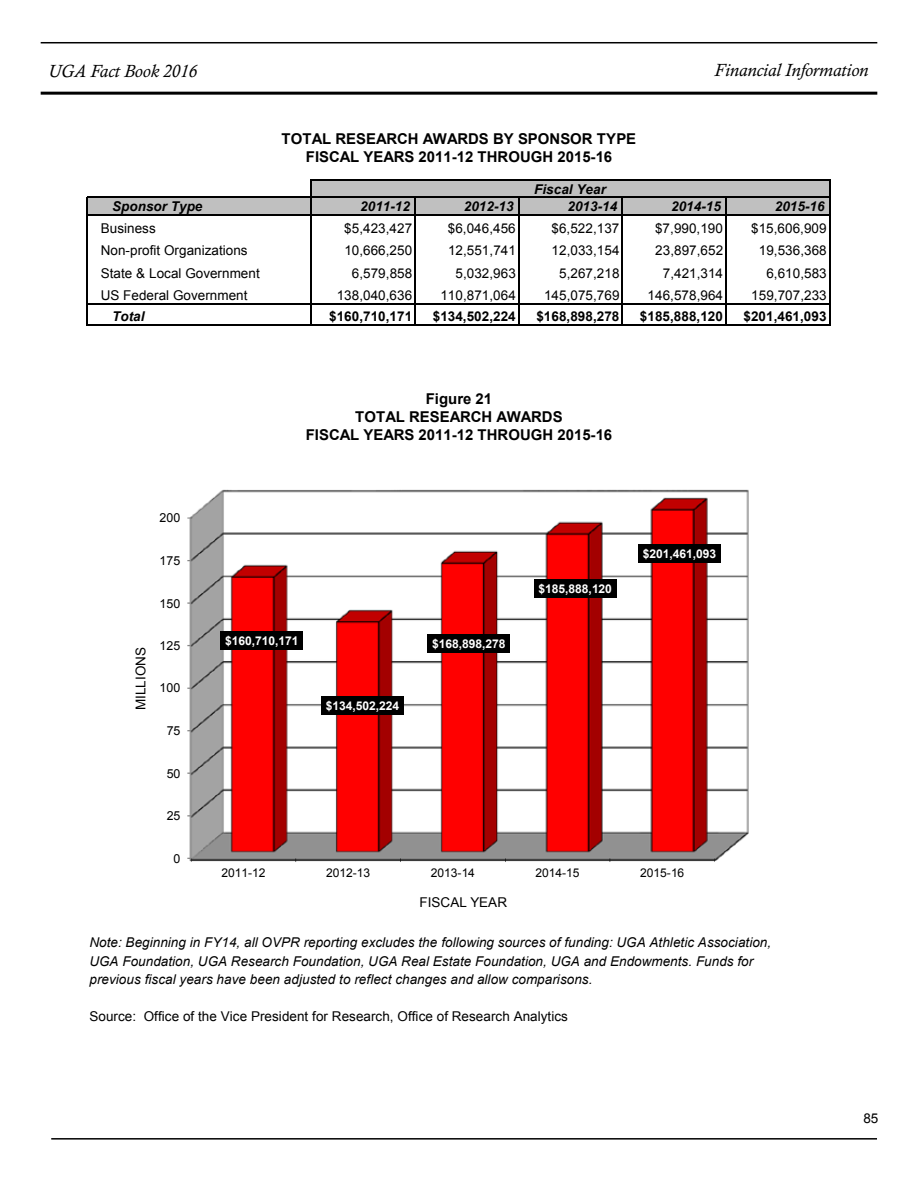
<style>
.page{position:relative;width:918px;height:1188px;background:#fff}
.page>*{position:absolute;margin:0;border:0;box-sizing:border-box;transform-origin:0 0}
.t1{font:18px "Calisto MT Italic";color:#000}
.t2{font:700 15px/18.1px "Arial";color:#000;text-align:center}
.t3{font:13.5px "Arial";letter-spacing:.005em;color:#000}
.t4{font:italic 13.5px "Arial";letter-spacing:.005em;color:#000}
.t5{font:italic 700 13.5px "Arial";letter-spacing:.005em;color:#000}
.t6{font:700 13.5px "Arial";letter-spacing:.005em;color:#000}
.t7{font:12.45px "Arial";letter-spacing:-.005em;color:#000}
.t8{font:700 12px "Arial";letter-spacing:-.005em;color:#fff}
.t9{font:12px "Arial";letter-spacing:-.005em;color:#000}
</style>
<div class="page">
<hr style="left:41px;top:42px;width:836px;height:1px;background:#000">
<hr style="left:41px;top:92px;width:836px;height:3px;background:#000">
<hr style="left:51px;top:1138px;width:826px;height:2px;background:#000">
<div style="left:311px;top:180px;width:519px;height:18px;background:#c0c0c0"></div>
<div style="left:87px;top:197px;width:743px;height:18px;background:#c0c0c0"></div>
<hr style="left:311px;top:179px;width:1px;height:146px;background:#000">
<hr style="left:829px;top:181px;width:2px;height:144px;background:#000">
<hr style="left:86px;top:197px;width:1px;height:128px;background:#000">
<hr style="left:414px;top:198px;width:2px;height:127px;background:#000">
<hr style="left:518px;top:198px;width:1px;height:127px;background:#000">
<hr style="left:622px;top:198px;width:1px;height:127px;background:#000">
<hr style="left:725px;top:198px;width:2px;height:127px;background:#000">
<hr style="left:312px;top:179px;width:519px;height:2px;background:#000">
<hr style="left:87px;top:197px;width:744px;height:1px;background:#000">
<hr style="left:87px;top:214px;width:744px;height:2px;background:#000">
<hr style="left:87px;top:303px;width:744px;height:1px;background:#000">
<hr style="left:87px;top:324px;width:744px;height:1px;background:#000">
<img style="left:188px;top:489px;width:561px;height:372px">
<svg style="left:187px;top:858px;width:5px;height:4px"></svg>
<div style="left:221px;top:632px;width:82px;height:18px;background:#000"></div>
<div style="left:321px;top:696px;width:83px;height:19px;background:#000"></div>
<div style="left:428px;top:634px;width:82px;height:19px;background:#000"></div>
<div style="left:534px;top:580px;width:82px;height:18px;background:#000"></div>
<div style="left:638px;top:544px;width:83px;height:19px;background:#000"></div>
<h1 class="t1" style="left:48px;top:61px;width:150px">UGA Fact Book 2016</h1>
<h1 class="t1" style="left:715px;top:59px;width:155px">Financial Information</h1>
<p class="t2" style="left:282px;top:130px;width:356px;line-height:17.7px">TOTAL RESEARCH AWARDS BY SPONSOR TYPE<br>FISCAL YEARS 2011-12 THROUGH 2015-16</p>
<p class="t5" style="left:534px;top:180px;width:73px">Fiscal Year</p>
<p class="t5" style="left:112px;top:198px;width:92px">Sponsor Type</p>
<p class="t5" style="left:360px;top:198px;width:51px">2011-12</p>
<p class="t5" style="left:464px;top:198px;width:51px">2012-13</p>
<p class="t5" style="left:568px;top:198px;width:51px">2013-14</p>
<p class="t5" style="left:671px;top:198px;width:51px">2014-15</p>
<p class="t5" style="left:775px;top:198px;width:51px">2015-16</p>
<p class="t3" style="left:101px;top:220px;width:57px">Business</p>
<p class="t3" style="left:344px;top:220px;width:69px">$5,423,427</p>
<p class="t3" style="left:448px;top:220px;width:69px">$6,046,456</p>
<p class="t3" style="left:551px;top:220px;width:69px">$6,522,137</p>
<p class="t3" style="left:655px;top:220px;width:69px">$7,990,190</p>
<p class="t3" style="left:751px;top:220px;width:77px">$15,606,909</p>
<p class="t3" style="left:101px;top:242px;width:148px">Non-profit Organizations</p>
<p class="t3" style="left:344px;top:242px;width:69px">10,666,250</p>
<p class="t3" style="left:448px;top:242px;width:69px">12,551,741</p>
<p class="t3" style="left:552px;top:242px;width:69px">12,033,154</p>
<p class="t3" style="left:655px;top:242px;width:69px">23,897,652</p>
<p class="t3" style="left:759px;top:242px;width:69px">19,536,368</p>
<p class="t3" style="left:101px;top:264px;width:161px">State &amp; Local Government</p>
<p class="t3" style="left:352px;top:264px;width:62px">6,579,858</p>
<p class="t3" style="left:456px;top:264px;width:62px">5,032,963</p>
<p class="t3" style="left:559px;top:264px;width:62px">5,267,218</p>
<p class="t3" style="left:663px;top:264px;width:62px">7,421,314</p>
<p class="t3" style="left:766px;top:264px;width:62px">6,610,583</p>
<p class="t3" style="left:101px;top:286px;width:148px">US Federal Government</p>
<p class="t3" style="left:337px;top:286px;width:77px">138,040,636</p>
<p class="t3" style="left:440px;top:286px;width:77px">110,871,064</p>
<p class="t3" style="left:544px;top:286px;width:77px">145,075,769</p>
<p class="t3" style="left:648px;top:286px;width:77px">146,578,964</p>
<p class="t3" style="left:751px;top:286px;width:77px">159,707,233</p>
<p class="t5" style="left:112px;top:307px;width:34px">Total</p>
<p class="t6" style="left:329px;top:307px;width:84px">$160,710,171</p>
<p class="t6" style="left:433px;top:307px;width:85px">$134,502,224</p>
<p class="t6" style="left:536px;top:307px;width:85px">$168,898,278</p>
<p class="t6" style="left:640px;top:307px;width:84px">$185,888,120</p>
<p class="t6" style="left:744px;top:307px;width:84px">$201,461,093</p>
<p class="t3" style="left:132px;top:710px;width:64px;rotate:-90deg">MILLIONS</p>
<p class="t7" style="left:160px;top:510px;width:22px">200</p>
<p class="t7" style="left:160px;top:552px;width:22px">175</p>
<p class="t7" style="left:160px;top:595px;width:22px">150</p>
<p class="t7" style="left:160px;top:637px;width:22px">125</p>
<p class="t7" style="left:160px;top:680px;width:22px">100</p>
<p class="t7" style="left:167px;top:723px;width:15px">75</p>
<p class="t7" style="left:167px;top:765px;width:15px">50</p>
<p class="t7" style="left:167px;top:808px;width:15px">25</p>
<p class="t7" style="left:174px;top:850px;width:8px">0</p>
<p class="t2" style="left:306px;top:390px;width:308px">Figure 21<br>TOTAL RESEARCH AWARDS<br>FISCAL YEARS 2011-12 THROUGH 2015-16</p>
<p class="t8" style="left:225px;top:633px;width:75px">$160,710,171</p>
<p class="t8" style="left:326px;top:698px;width:75px">$134,502,224</p>
<p class="t8" style="left:432px;top:636px;width:75px">$168,898,278</p>
<p class="t8" style="left:539px;top:581px;width:75px">$185,888,120</p>
<p class="t8" style="left:643px;top:546px;width:75px">$201,461,093</p>
<p class="t9" style="left:221px;top:865px;width:46px">2011-12</p>
<p class="t9" style="left:326px;top:865px;width:46px">2012-13</p>
<p class="t9" style="left:431px;top:865px;width:46px">2013-14</p>
<p class="t9" style="left:535px;top:865px;width:46px">2014-15</p>
<p class="t9" style="left:640px;top:865px;width:46px">2015-16</p>
<p class="t3" style="left:420px;top:894px;width:89px">FISCAL YEAR</p>
<p class="t4" style="left:89px;top:934px;width:683px">Note: Beginning in FY14, all OVPR reporting excludes the following sources of funding: UGA Athletic Association,</p>
<p class="t4" style="left:89px;top:971px;width:505px">previous fiscal years have been adjusted to reflect changes and allow comparisons.</p>
<p class="t4" style="left:89px;top:952px;width:665px">UGA Foundation, UGA Research Foundation, UGA Real Estate Foundation, UGA and Endowments. Funds for</p>
<p class="t3" style="left:89px;top:1007px;width:480px">Source: Office of the Vice President for Research, Office of Research Analytics</p>
<p class="t3" style="left:863px;top:1109px;width:17px">85</p>
</div>
